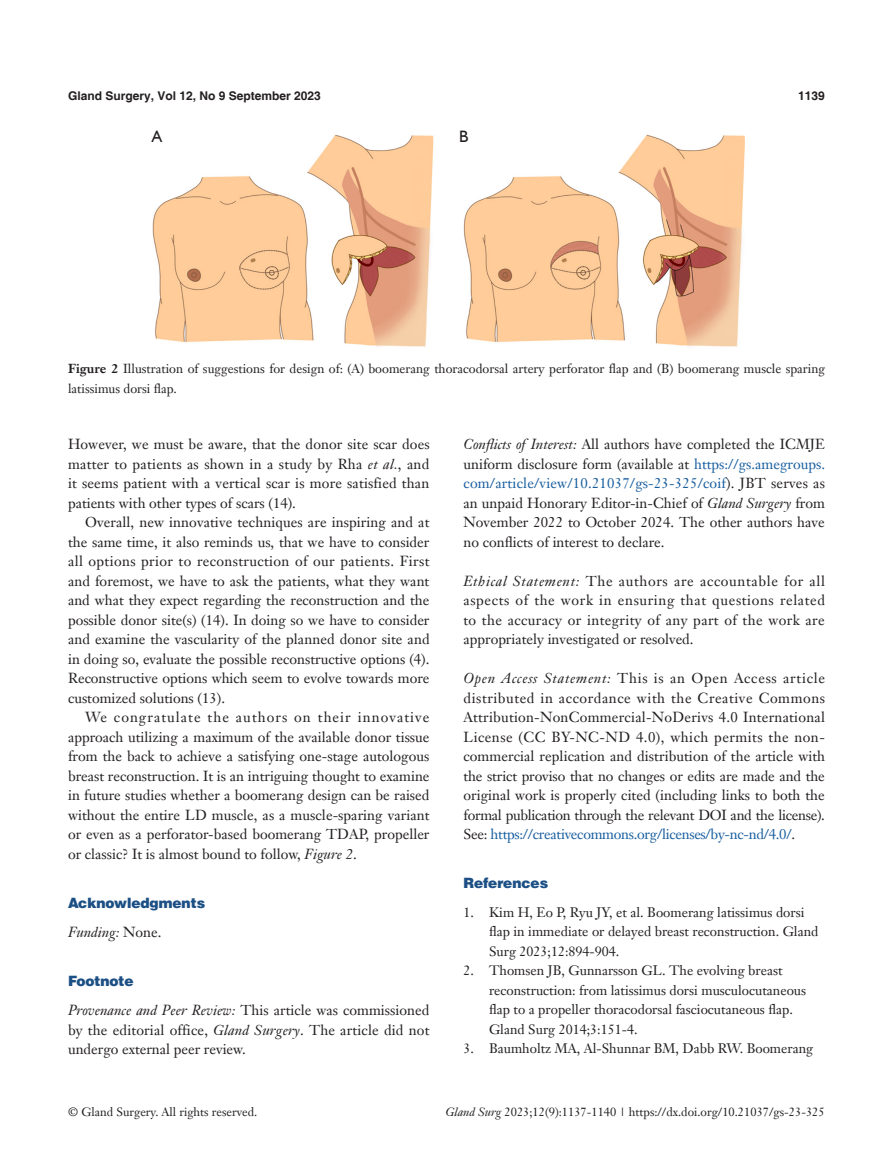
<style>
.page{position:relative;width:893px;height:1170px;background:#fff}
.page>*{position:absolute;margin:0;border:0;box-sizing:border-box;transform-origin:0 0}
.Cite{font:16.5px "Humanist 521 BT";color:#231f20}
.B-zhengwen{font:14.25px/19.5px "Janson Text LT";color:#231f20;text-align:justify}
._1ji-6_5{font:900 14.25px "Helvetica";color:#1c5085}
.t1{font:italic 14.25px "Janson Text LT";color:#231f20}
.B-zhengwen-2{font:13.5px/19.5px "Janson Text LT";color:#231f20}
.t2{font:12.75px/19.5px "Janson Text LT";color:#231f20}
.t3{font:12px "Janson Text LT";color:#231f20}
.t4{font:700 12px "Helvetica";color:#231f20}
.s1{font-weight:700}
.s2{font-style:italic}
.s3{font-style:normal}
.s4{color:#175d9e}
</style>
<div class="page">
<img style="left:152px;top:135px;width:592px;height:212px">
<div style="left:148px;top:128px;width:17px;height:17px;background:#fff"></div>
<div style="left:455px;top:128px;width:17px;height:17px;background:#fff"></div>
<p class="t4" style="left:68px;top:88px;width:254px">Gland Surgery, Vol 12, No 9 September 2023</p>
<p class="t4" style="left:798px;top:88px;width:28px">1139</p>
<p class="Cite" style="left:152px;top:126px;width:12px">A</p>
<p class="Cite" style="left:459px;top:126px;width:11px">B</p>
<p class="t2" style="left:68px;top:358px;width:759px"><span class="s1">Figure 2</span> Illustration of suggestions for design of: (A) boomerang thoracodorsal artery perforator flap and (B) boomerang muscle sparing latissimus dorsi flap.</p>
<p class="B-zhengwen" style="left:68px;top:434px;width:363px">However, we must be aware, that the donor site scar does matter to patients as shown in a study by Rha <span class="s2">et al.</span>, and it seems patient with a vertical scar is more satisfied than patients with other types of scars (14).</p>
<p class="B-zhengwen" style="left:68px;top:512px;width:363px;text-indent:17px">Overall, new innovative techniques are inspiring and at the same time, it also reminds us, that we have to consider all options prior to reconstruction of our patients. First and foremost, we have to ask the patients, what they want and what they expect regarding the reconstruction and the possible donor site(s) (14). In doing so we have to consider and examine the vascularity of the planned donor site and in doing so, evaluate the possible reconstructive options (4).<br>Reconstructive options which seem to evolve towards more customized solutions (13).</p>
<p class="B-zhengwen" style="left:68px;top:707px;width:363px;text-indent:17px">We congratulate the authors on their innovative approach utilizing a maximum of the available donor tissue from the back to achieve a satisfying one-stage autologous breast reconstruction. It is an intriguing thought to examine in future studies whether a boomerang design can be raised without the entire LD muscle, as a muscle-sparing variant or even as a perforator-based boomerang TDAP, propeller or classic? It is almost bound to follow, <span class="s2">Figure 2</span>.</p>
<p class="_1ji-6_5" style="left:68px;top:893px;width:139px">Acknowledgments</p>
<p class="t1" style="left:68px;top:923px;width:95px">Funding: <span class="s3">None.</span></p>
<p class="_1ji-6_5" style="left:68px;top:971px;width:67px">Footnote</p>
<p class="B-zhengwen" style="left:68px;top:1000px;width:363px"><span class="s2">Provenance and Peer Review:</span> This article was commissioned by the editorial office, <span class="s2">Gland Surgery</span>. The article did not undergo external peer review.</p>
<p class="B-zhengwen" style="left:463px;top:434px;width:363px"><span class="s2">Conflicts of Interest:</span> All authors have completed the ICMJE uniform disclosure form (available at <span class="s4">https://gs.amegroups. com/article/view/10.21037/gs-23-325/coif</span>). JBT serves as an unpaid Honorary Editor-in-Chief of <span class="s2">Gland Surgery</span> from November 2022 to October 2024. The other authors have no conflicts of interest to declare.</p>
<p class="B-zhengwen" style="left:463px;top:571px;width:363px"><span class="s2">Ethical Statement:</span> The authors are accountable for all aspects of the work in ensuring that questions related to the accuracy or integrity of any part of the work are appropriately investigated or resolved.</p>
<p class="B-zhengwen" style="left:463px;top:668px;width:363px"><span class="s2">Open Access Statement:</span> This is an Open Access article distributed in accordance with the Creative Commons Attribution-NonCommercial-NoDerivs 4.0 International License (CC BY-NC-ND 4.0), which permits the non&shy;commercial replication and distribution of the article with the strict proviso that no changes or edits are made and the original work is properly cited (including links to both the formal publication through the relevant DOI and the license).<br>See: <span class="s4">https://creativecommons.org/licenses/by-nc-nd/4.0/</span>.</p>
<p class="_1ji-6_5" style="left:463px;top:873px;width:86px">References</p>
<p class="B-zhengwen-2" style="left:489px;top:902px;width:331px;text-indent:-26px">1. Kim H, Eo P, Ryu JY, et al. Boomerang latissimus dorsi flap in immediate or delayed breast reconstruction. Gland<br>Surg 2023;12:894-904.</p>
<p class="B-zhengwen-2" style="left:489px;top:960px;width:319px;text-indent:-26px">2. Thomsen JB, Gunnarsson GL. The evolving breast reconstruction: from latissimus dorsi musculocutaneous flap to a propeller thoracodorsal fasciocutaneous flap.<br>Gland Surg 2014;3:151-4.</p>
<p class="B-zhengwen-2" style="left:463px;top:1038px;width:351px">3. Baumholtz MA, Al-Shunnar BM, Dabb RW. Boomerang</p>
<p class="t3" style="left:68px;top:1104px;width:191px">© Gland Surgery. All rights reserved.</p>
<p class="t3" style="left:445px;top:1104px;width:381px"><span class="s2">Gland Surg</span> 2023;12(9):1137-1140 | https://dx.doi.org/10.21037/gs-23-325</p>
</div>
